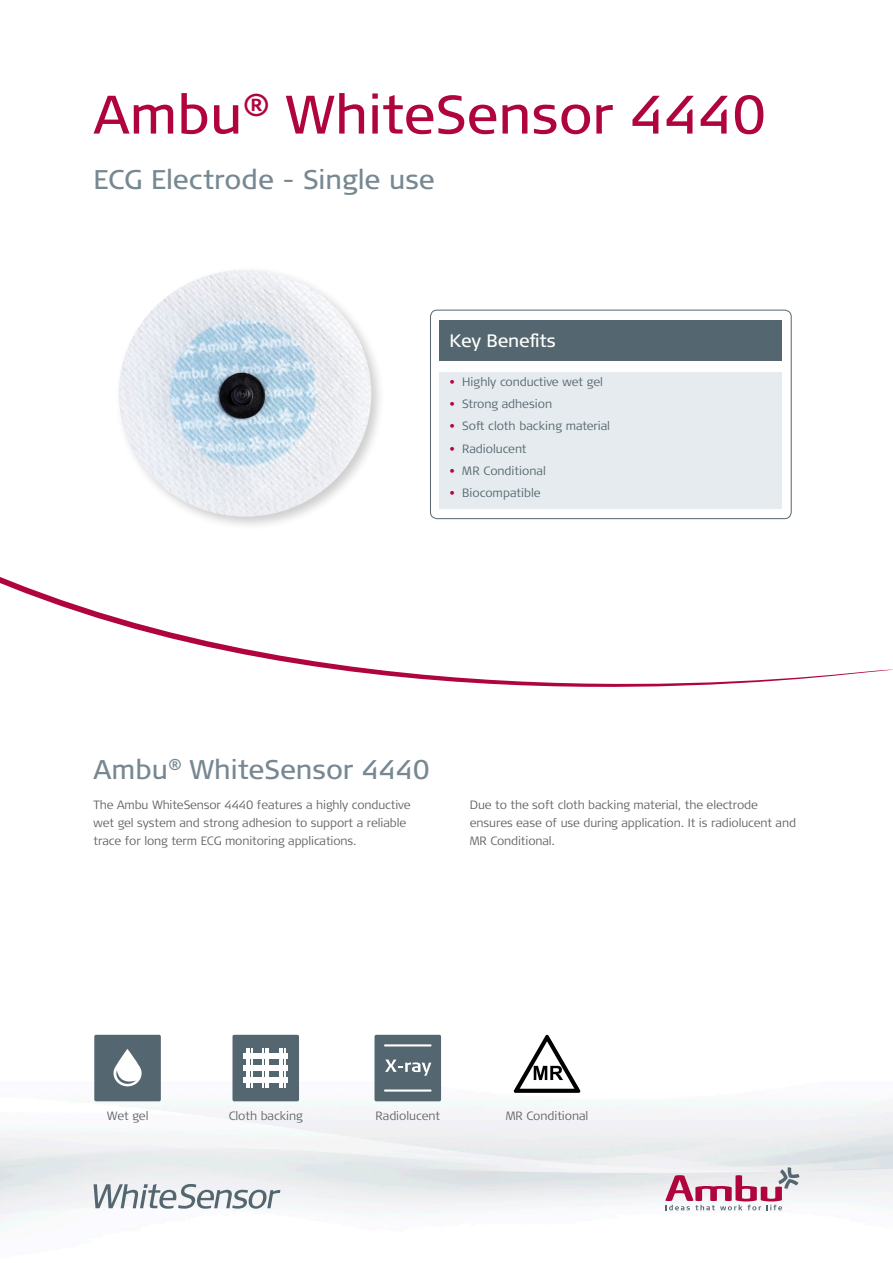
<style>
.page{position:relative;width:893px;height:1263px;background:#fff}
.page>*{position:absolute;margin:0;border:0;box-sizing:border-box;transform-origin:0 0}
.t1{font:54px "Signa OT";color:#b0043d}
.t2{font:27px "Signa OT";color:#778892}
.t3{font:18px "Signa OT";letter-spacing:-.01em;color:#fff}
.t4{font:300 12px/18px "Signa OT";letter-spacing:-.01em;color:#636366}
.t5{font:300 12px "Signa OT";color:#54666f}
.s1{color:#b0043d}
</style>
<div class="page">
<svg style="left:0;top:577px;width:893px;height:110px"></svg>
<img style="left:0;top:1079px;width:893px;height:153px">
<svg style="left:665px;top:1167px;width:134px;height:43px"></svg>
<div style="left:430px;top:310px;width:361px;height:209px;border:1px solid #54666f;border-radius:7px"></div>
<div style="left:440px;top:372px;width:342px;height:136px;background:#e5ebee"></div>
<div style="left:440px;top:321px;width:342px;height:40px;background:#54666f"></div>
<div style="left:94px;top:1035px;width:67px;height:66px;background:#54666f;border-radius:2px"></div>
<svg style="left:114px;top:1049px;width:28px;height:37px"></svg>
<div style="left:232px;top:1035px;width:67px;height:66px;background:#54666f;border-radius:2px"></div>
<svg style="left:243px;top:1048px;width:45px;height:40px"></svg>
<div style="left:374px;top:1035px;width:67px;height:66px;background:#54666f;border-radius:2px"></div>
<hr style="left:384px;top:1044px;width:48px;height:2px;background:#fff">
<hr style="left:384px;top:1089px;width:48px;height:2px;background:#fff">
<svg style="left:385px;top:1059px;width:46px;height:17px"></svg>
<svg style="left:514px;top:1035px;width:66px;height:58px"></svg>
<div style="left:114px;top:265px;width:271px;height:265px;background:#000;opacity:.2"></div>
<img style="left:119px;top:270px;width:252px;height:247px">
<svg style="left:94px;top:1184px;width:186px;height:25px"></svg>
<h1 class="t1" style="left:94px;top:84px;width:674px">Ambu<sup>®</sup> WhiteSensor 4440</h1>
<h2 class="t2" style="left:94px;top:164px;width:343px">ECG Electrode - Single use</h2>
<h3 class="t3" style="left:449px;top:330px;width:108px">Key Benefits</h3>
<p class="t5" style="left:449px;top:375px;width:155px"><span class="s1">•</span> Highly conductive wet gel</p>
<p class="t5" style="left:449px;top:397px;width:104px"><span class="s1">•</span> Strong adhesion</p>
<p class="t5" style="left:449px;top:419px;width:162px"><span class="s1">•</span> Soft cloth backing material</p>
<p class="t5" style="left:449px;top:442px;width:79px"><span class="s1">•</span> Radiolucent</p>
<p class="t5" style="left:449px;top:464px;width:98px"><span class="s1">•</span> MR Conditional</p>
<p class="t5" style="left:449px;top:486px;width:93px"><span class="s1">•</span> Biocompatible</p>
<h2 class="t2" style="left:94px;top:754px;width:338px">Ambu<sup>®</sup> WhiteSensor 4440</h2>
<p class="t4" style="left:94px;top:796px;width:319px">The Ambu WhiteSensor 4440 features a highly conductive wet gel system and strong adhesion to support a reliable trace for long term ECG monitoring applications.</p>
<p class="t4" style="left:470px;top:796px;width:328px">Due to the soft cloth backing material, the electrode ensures ease of use during application. It is radiolucent and<br>MR Conditional.</p>
<p class="t4" style="left:107px;top:1107px;width:43px">Wet gel</p>
<p class="t4" style="left:229px;top:1107px;width:76px">Cloth backing</p>
<p class="t4" style="left:375px;top:1107px;width:66px">Radiolucent</p>
<p class="t4" style="left:506px;top:1107px;width:84px">MR Conditional</p>
</div>
